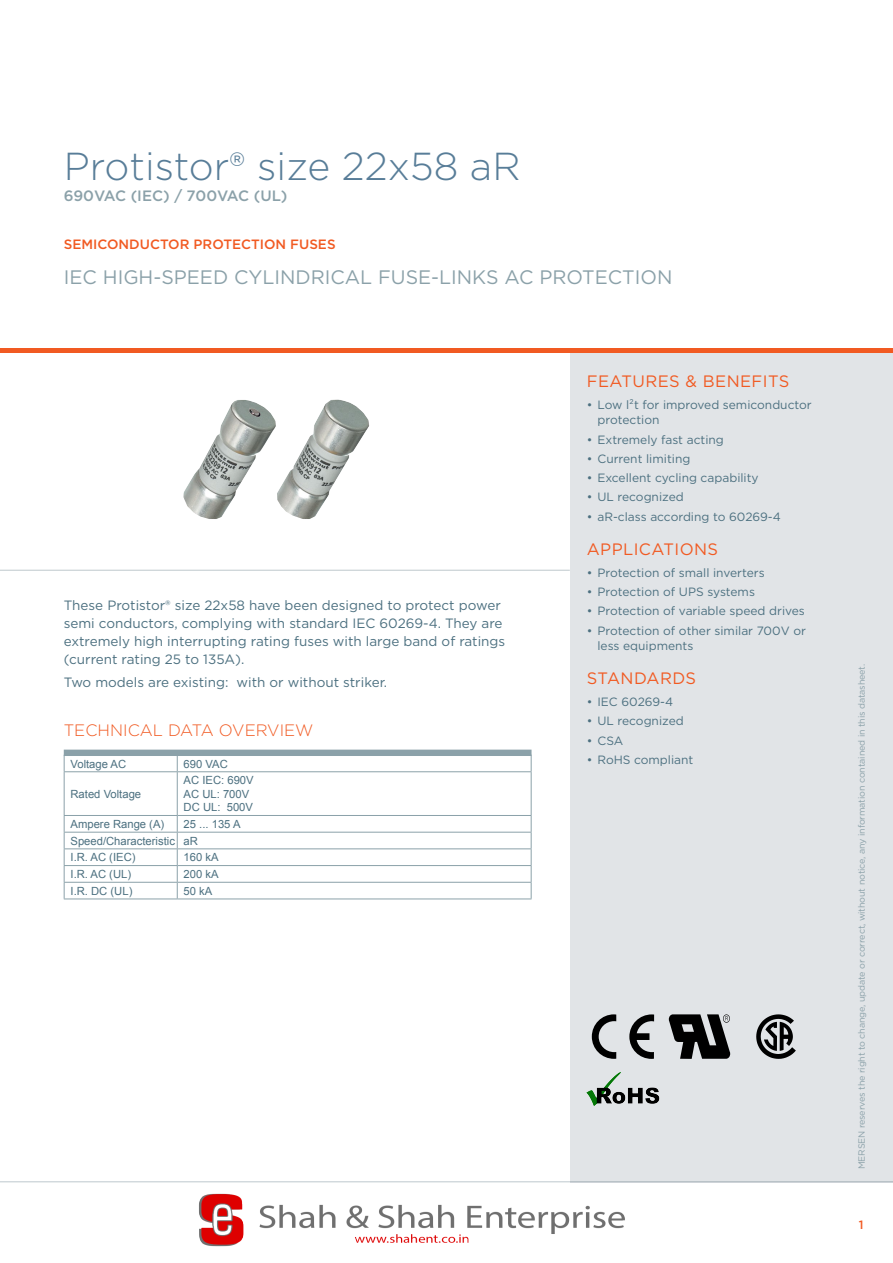
<style>
.page{position:relative;width:893px;height:1263px;background:#fff}
.page>*{position:absolute;margin:0;border:0;box-sizing:border-box;transform-origin:0 0}
.t1{font:300 39px "Gotham";color:#587d98}
.t2{font:19.5px "Gotham";color:#8ba1a9}
.t3{font:16.5px "Gotham";letter-spacing:.025em;color:#f15a22}
.t4{font:300 16.5px "Gotham";color:#f15a22}
.t5{font:500 15px "Gotham";color:#8ba1a9}
.t6{font:13.5px/18px "Gotham";color:#4c7080}
.t7{font:500 13.5px "Gotham";color:#f15a22}
.t8{font:12px/15px "Gotham";color:#4c7080}
.t9{font:500 12px "Gotham";color:#f15a22}
.t10{font:11.25px/13.5px "Arial";color:#4c7080}
.t11{font:9px "Gotham";letter-spacing:-.015em;color:#8ba1a9}
</style>
<div class="page">
<hr style="left:0;top:1181px;width:893px;height:1px;background:#bec8cd">
<div style="left:570px;top:353px;width:323px;height:829px;background:#e1e4e7"></div>
<hr style="left:0;top:349px;width:893px;height:4px;background:#f15a22">
<hr style="left:0;top:570px;width:570px;height:1px;background:#bec8cd">
<div style="left:64px;top:750px;width:467px;height:6px;background:#8ba1a9"></div>
<svg style="left:64px;top:756px;width:1px;height:15px"></svg>
<svg style="left:177px;top:756px;width:1px;height:15px"></svg>
<svg style="left:531px;top:755px;width:1px;height:16px"></svg>
<hr style="left:64px;top:771px;width:113px;height:1px;background:#8ba1a9">
<hr style="left:64px;top:772px;width:1px;height:43px;background:#8ba1a9">
<hr style="left:177px;top:771px;width:354px;height:1px;background:#8ba1a9">
<hr style="left:177px;top:772px;width:1px;height:43px;background:#8ba1a9">
<hr style="left:531px;top:772px;width:1px;height:43px;background:#8ba1a9">
<hr style="left:64px;top:815px;width:113px;height:1px;background:#8ba1a9">
<hr style="left:177px;top:815px;width:354px;height:1px;background:#8ba1a9">
<hr style="left:64px;top:832px;width:113px;height:1px;background:#8ba1a9">
<hr style="left:177px;top:832px;width:354px;height:1px;background:#8ba1a9">
<hr style="left:64px;top:848px;width:113px;height:1px;background:#8ba1a9">
<hr style="left:177px;top:848px;width:354px;height:1px;background:#8ba1a9">
<hr style="left:64px;top:865px;width:113px;height:1px;background:#8ba1a9">
<hr style="left:177px;top:865px;width:354px;height:1px;background:#8ba1a9">
<hr style="left:64px;top:882px;width:113px;height:1px;background:#8ba1a9">
<svg style="left:64px;top:816px;width:1px;height:82px"></svg>
<hr style="left:64px;top:898px;width:113px;height:1px;background:#8ba1a9">
<hr style="left:177px;top:882px;width:354px;height:1px;background:#8ba1a9">
<svg style="left:177px;top:816px;width:1px;height:82px"></svg>
<svg style="left:531px;top:816px;width:1px;height:82px"></svg>
<hr style="left:177px;top:898px;width:354px;height:1px;background:#8ba1a9">
<img style="left:183px;top:399px;width:186px;height:120px">
<svg style="left:629px;top:1014px;width:25px;height:45px"></svg>
<svg style="left:592px;top:1014px;width:24px;height:45px"></svg>
<svg style="left:756px;top:1014px;width:40px;height:45px"></svg>
<svg style="left:669px;top:1014px;width:61px;height:45px"></svg>
<img style="left:587px;top:1073px;width:72px;height:33px">
<img style="left:191px;top:1181px;width:444px;height:66px">
<h1 class="t1" style="left:64px;top:142px;width:458px">Protistor® size 22x58 aR</h1>
<p class="t5" style="left:64px;top:186px;width:225px">690VAC (IEC) / 700VAC (UL)</p>
<p class="t7" style="left:64px;top:235px;width:273px">SEMICONDUCTOR PROTECTION FUSES</p>
<h2 class="t2" style="left:64px;top:264px;width:610px">IEC HIGH-SPEED CYLINDRICAL FUSE-LINKS AC PROTECTION</h2>
<p class="t6" style="left:64px;top:596px;width:443px">These Protistor® size 22x58 have been designed to protect power semi conductors, complying with standard IEC 60269-4. They are extremely high interrupting rating fuses with large band of ratings (current rating 25 to 135A).</p>
<p class="t6" style="left:64px;top:672px;width:325px">Two models are existing: with or without striker.</p>
<h3 class="t4" style="left:64px;top:720px;width:251px">TECHNICAL DATA OVERVIEW</h3>
<p class="t10" style="left:71px;top:757px;width:57px">Voltage AC</p>
<p class="t10" style="left:184px;top:757px;width:46px">690 VAC</p>
<p class="t10" style="left:71px;top:787px;width:72px">Rated Voltage</p>
<p class="t10" style="left:184px;top:774px;width:72px">AC IEC: 690V<br>AC UL: 700V<br>DC UL: 500V</p>
<p class="t10" style="left:71px;top:817px;width:95px">Ampere Range (A)</p>
<p class="t10" style="left:71px;top:816px;width:172px;line-height:16.6px;text-indent:113px">25 ... 135 A<br>Speed/Characteristic aR<br>I.R. AC (IEC)</p>
<p class="t10" style="left:184px;top:851px;width:37px">160 kA</p>
<p class="t10" style="left:71px;top:867px;width:62px">I.R. AC (UL)</p>
<p class="t10" style="left:184px;top:867px;width:37px">200 kA</p>
<p class="t10" style="left:71px;top:884px;width:63px">I.R. DC (UL)</p>
<p class="t10" style="left:184px;top:884px;width:30px">50 kA</p>
<h3 class="t3" style="left:587px;top:371px;width:204px">FEATURES &amp; BENEFITS</h3>
<p class="t8" style="left:597px;top:397px;width:216px;text-indent:-11px">• Low l²t for improved semiconductor protection</p>
<p class="t8" style="left:587px;top:432px;width:139px">• Extremely fast acting</p>
<p class="t8" style="left:587px;top:451px;width:105px">• Current limiting</p>
<p class="t8" style="left:587px;top:470px;width:173px">• Excellent cycling capability</p>
<p class="t8" style="left:587px;top:489px;width:98px">• UL recognized</p>
<p class="t8" style="left:587px;top:509px;width:196px">• aR-class according to 60269-4</p>
<h3 class="t3" style="left:587px;top:539px;width:133px">APPLICATIONS</h3>
<p class="t8" style="left:587px;top:565px;width:179px">• Protection of small inverters</p>
<p class="t8" style="left:587px;top:584px;width:170px">• Protection of UPS systems</p>
<p class="t8" style="left:587px;top:603px;width:220px">• Protection of variable speed drives</p>
<p class="t8" style="left:597px;top:623px;width:210px;text-indent:-11px">• Protection of other similar 700V or less equipments</p>
<h3 class="t3" style="left:587px;top:668px;width:111px">STANDARDS</h3>
<p class="t8" style="left:587px;top:694px;width:88px">• IEC 60269-4</p>
<p class="t8" style="left:587px;top:713px;width:98px">• UL recognized</p>
<p class="t8" style="left:587px;top:733px;width:38px">• CSA</p>
<p class="t8" style="left:587px;top:752px;width:108px">• RoHS compliant</p>
<p class="t11" style="left:856px;top:1169px;width:507px;rotate:-90deg">MERSEN reserves the right to change, update or correct, without notice, any information contained in this datasheet.</p>
<p class="t9" style="left:859px;top:1217px;width:6px">1</p>
</div>
